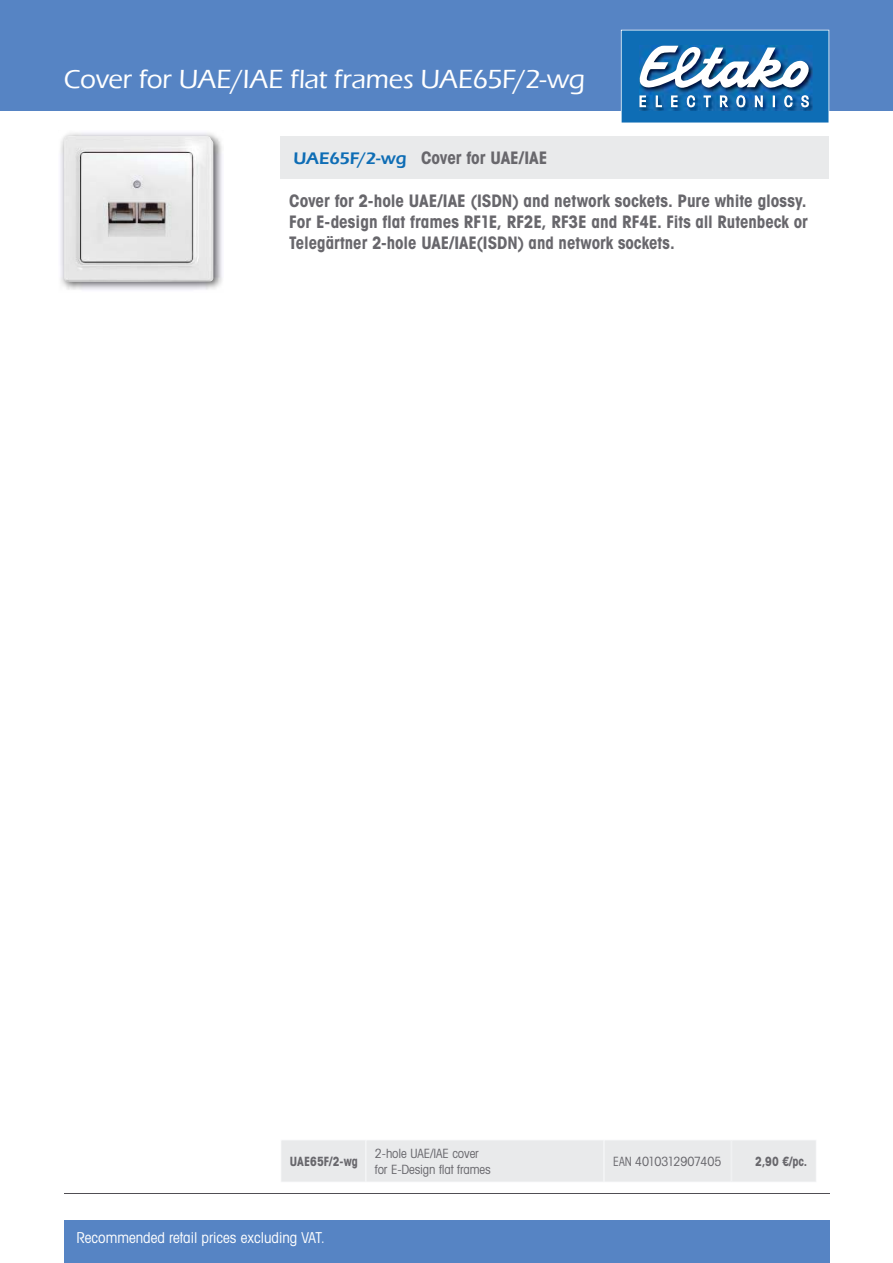
<style>
.page{position:relative;width:893px;height:1263px;background:#fff}
.page>*{position:absolute;margin:0;border:0;box-sizing:border-box;transform-origin:0 0}
.t1{font:500 27px "Eras ITC";letter-spacing:-.01em;color:#fff}
.t2{font:700 condensed 17.25px/20.7px "Avant Garde";color:#68676c;text-align:justify}
.t3{font:condensed 15px "Avant Garde";color:#fff}
.t4{font:condensed 12.75px/15.3px "Avant Garde";letter-spacing:-.01em;color:#68676c}
.t5{font:700 condensed 12.75px "Avant Garde";letter-spacing:.01em;color:#68676c;scale:.95 1}
.t6{font:condensed 12.75px "Avant Garde";letter-spacing:-.01em;color:#68676c;scale:.9 1}
.s1{font-family:"Eras ITC";font-weight:600;font-stretch:normal;color:#0e6db5}
</style>
<div class="page">
<div style="left:0;top:0;width:893px;height:111px;background:#5684c4"></div>
<svg style="left:621px;top:30px;width:208px;height:93px"></svg>
<div style="left:64px;top:1220px;width:765px;height:43px;background:#5684c4"></div>
<hr style="left:64px;top:1194px;width:765px;height:1px;background:#504e53">
<div style="left:281px;top:136px;width:548px;height:43px;background:#e9eaeb"></div>
<div style="left:281px;top:1140px;width:535px;height:42px;background:#e9eaeb"></div>
<img style="left:60px;top:133px;width:162px;height:157px">
<img style="left:64px;top:136px;width:150px;height:146px">
<h1 class="t1" style="left:64px;top:64px;width:523px">Cover for UAE/IAE flat frames UAE65F/2-wg</h1>
<p class="t2" style="left:293px;top:149px;width:255px"><span class="s1">UAE65F/2-wg</span> Cover for UAE/IAE</p>
<p class="t2" style="left:289px;top:192px;width:520px">Cover for 2-hole UAE/IAE (ISDN) and network sockets. Pure white glossy.<br>For E-design flat frames RF1E, RF2E, RF3E and RF4E. Fits all Rutenbeck or Telegärtner 2-hole UAE/IAE(ISDN) and network sockets.</p>
<p class="t5" style="left:290px;top:1157px;width:73px">UAE65F/2-wg</p>
<p class="t4" style="left:375px;top:1147px;width:117px">2-hole UAE/IAE cover for E-Design flat frames</p>
<p class="t6" style="left:613px;top:1157px;width:122px">EAN 4010312907405</p>
<p class="t5" style="left:755px;top:1157px;width:56px">2,90 €/pc.</p>
<p class="t3" style="left:77px;top:1232px;width:250px">Recommended retail prices excluding VAT.</p>
</div>
